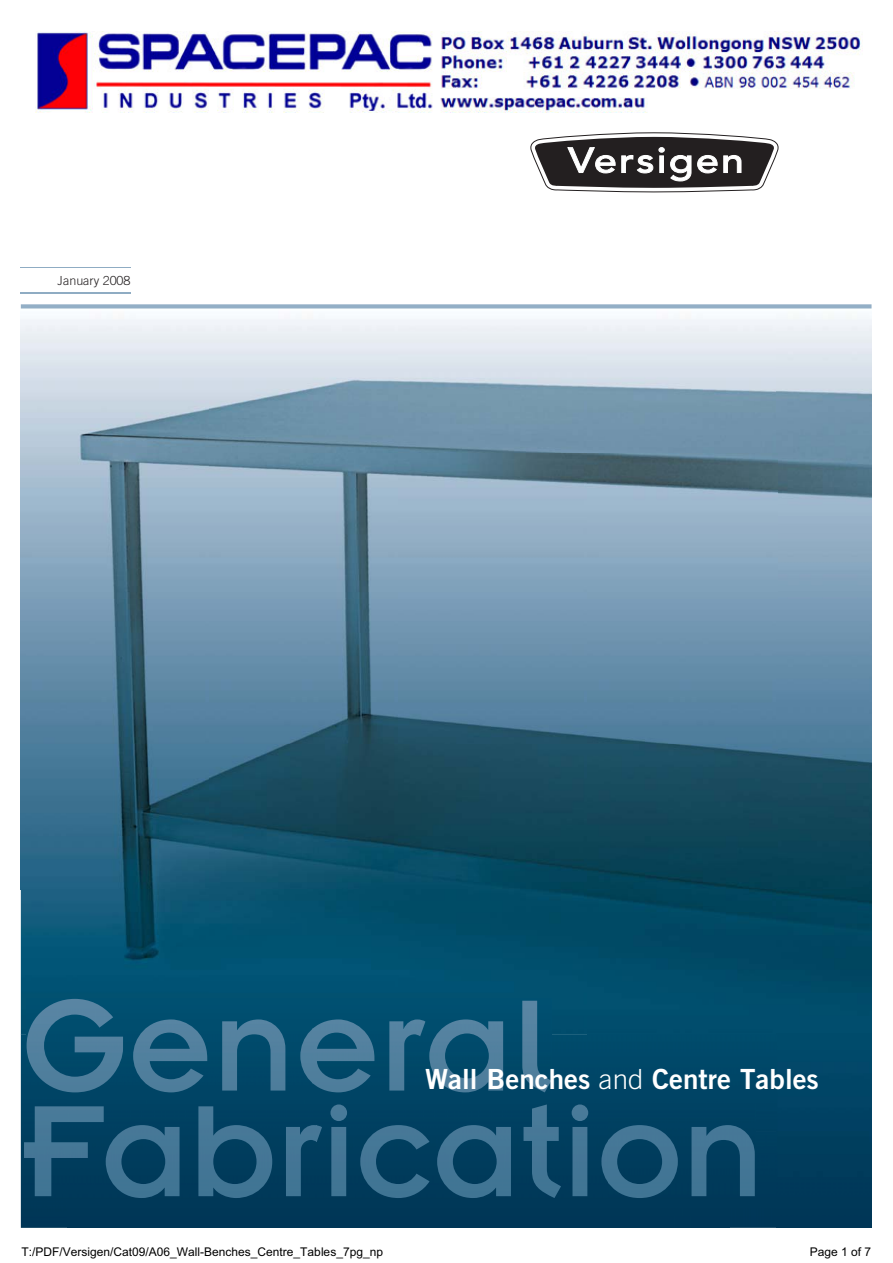
<style>
.page{position:relative;width:893px;height:1263px;background:#fff}
.page>*{position:absolute;margin:0;border:0;box-sizing:border-box;transform-origin:0 0}
.t1{font:27.75px "Trade Gothic Bold Two";color:#fff}
.t2{font:300 12.45px "Trade Gothic";color:#231f20}
.t3{font:12px "Arial";color:#000}
.s1{font-family:"Trade Gothic";font-weight:300}
</style>
<div class="page">
<img style="left:21px;top:317px;width:756px;height:572px">
<img style="left:777px;top:317px;width:94px;height:911px">
<img style="left:21px;top:889px;width:189px;height:145px">
<img style="left:210px;top:889px;width:189px;height:110px">
<img style="left:399px;top:889px;width:378px;height:145px">
<img style="left:21px;top:1034px;width:47px;height:194px">
<div style="left:541px;top:1034px;width:236px;height:97px;background:#004668"></div>
<div style="left:68px;top:1093px;width:473px;height:11px;background:#004465"></div>
<div style="left:730px;top:1131px;width:47px;height:97px;background:#003859"></div>
<div style="left:68px;top:1198px;width:662px;height:30px;background:#003757"></div>
<svg style="left:530px;top:132px;width:249px;height:61px"></svg>
<div style="left:21px;top:304px;width:850px;height:5px;background:#93afc6"></div>
<hr style="left:21px;top:267px;width:110px;height:1px;background:#8facc3">
<hr style="left:21px;top:292px;width:110px;height:1px;background:#8facc3">
<img style="left:27px;top:999px;width:524px;height:93px">
<div style="left:609px;top:1104px;width:146px;height:20px;background:#004162"></div>
<img style="left:24px;top:1104px;width:585px;height:94px">
<img style="left:608px;top:1124px;width:147px;height:74px">
<img style="left:35px;top:31px;width:826px;height:82px">
<p class="t2" style="left:58px;top:276px;width:74px">January 2008</p>
<h1 class="t1" style="left:425px;top:1069px;width:395px">Wall Benches <span class="s1">and</span> Centre Tables</h1>
<p class="t3" style="left:22px;top:1245px;width:363px">T:/PDF/Versigen/Cat09/A06_Wall-Benches_Centre_Tables_7pg_np</p>
<p class="t3" style="left:810px;top:1245px;width:63px">Page 1 of 7</p>
</div>
